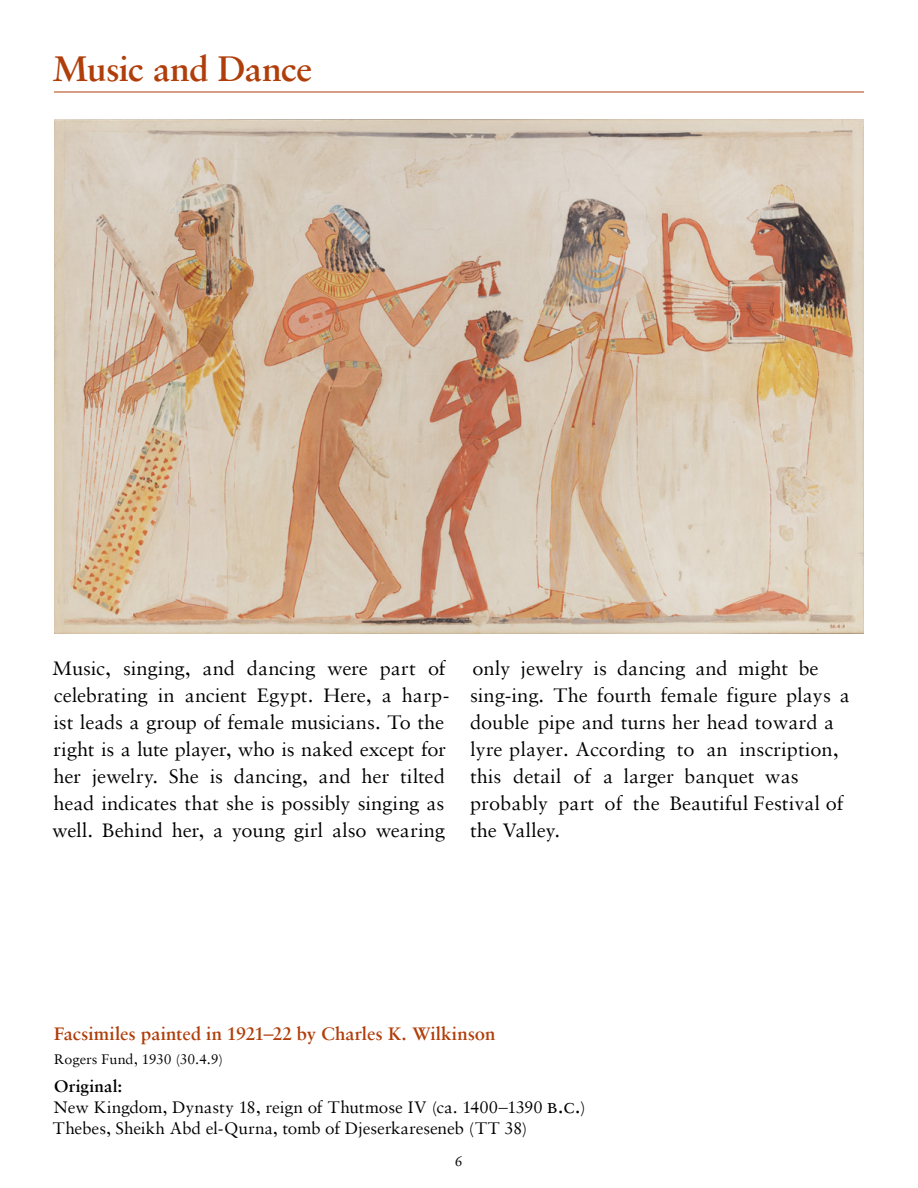
<style>
.page{position:relative;width:918px;height:1188px;background:#fff}
.page>*{position:absolute;margin:0;border:0;box-sizing:border-box;transform-origin:0 0}
.t1{font:37.5px "Sabon MT Semi Bold Os F";letter-spacing:-.03em;color:#b03e0a}
.t2{font:21px/27px "Sabon";color:#000}
.t3{font:600 19.5px "Sabon";letter-spacing:-.005em;color:#b03e0a}
.t4{font:18px/21px "Sabon";letter-spacing:-.005em;color:#000}
.t5{font:15px "Sabon";letter-spacing:.005em;color:#000}
.s1{font-weight:600}
.s2{font-family:"Sabon MTSC Os F";font-size:21.75px}
</style>
<div class="page">
<hr style="left:54px;top:92px;width:810px;height:1px;background:#b03e0a">
<img style="left:54px;top:120px;width:810px;height:513px">
<h1 class="t1" style="left:52px;top:46px;width:261px">Music and Dance</h1>
<p class="t2" style="left:52px;top:655px;width:399px">Music, singing, and dancing were part of celebrating in ancient Egypt. Here, a harp&shy;ist leads a group of female musicians. To the right is a lute player, who is naked except for her jewelry. She is dancing, and her tilted head indicates that she is possibly singing as well. Behind her, a young girl also wearing</p>
<p class="t2" style="left:470px;top:655px;width:381px">only jewelry is dancing and might be sing-ing. The fourth female figure plays a double pipe and turns her head toward a lyre player. According to an inscription, this detail of a larger banquet was probably part of the Beautiful Festival of the Valley.</p>
<p class="t3" style="left:54px;top:1022px;width:443px">Facsimiles painted in 1921–22 by Charles K. Wilkinson</p>
<p class="t5" style="left:54px;top:1050px;width:170px">Rogers Fund, 1930 (30.4.9)</p>
<p class="t4" style="left:53px;top:1075px;width:535px"><span class="s1">Original:<br></span>New Kingdom, Dynasty 18, reign of Thutmose IV (ca. 1400–1390 <span class="s2">b.c.</span>)<br>Thebes, Sheikh Abd el-Qurna, tomb of Djeserkareseneb (TT 38)</p>
<p class="t5" style="left:455px;top:1152px;width:9px">6</p>
</div>
